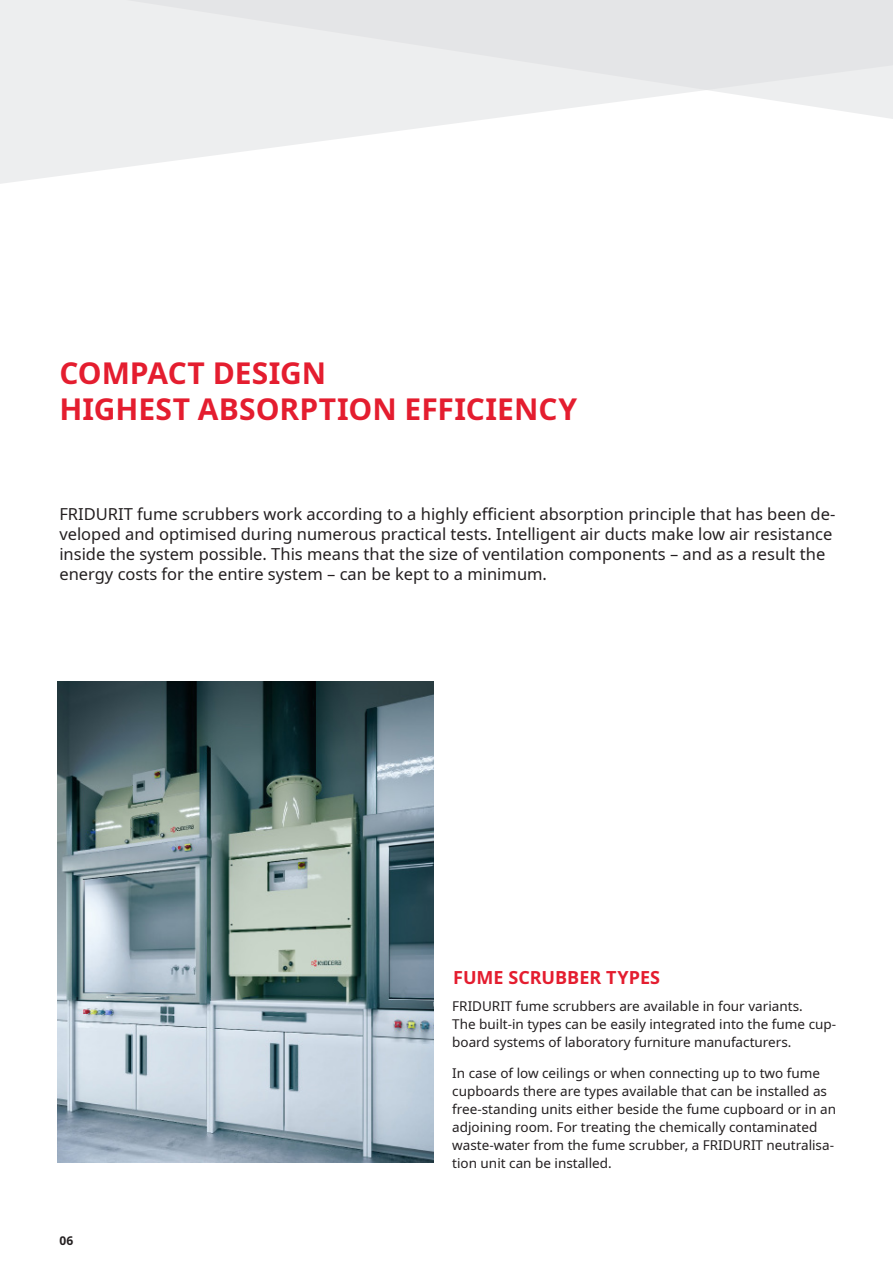
<style>
.page{position:relative;width:893px;height:1263px;background:#fff}
.page>*{position:absolute;margin:0;border:0;box-sizing:border-box;transform-origin:0 0}
.Title2_bold{font:700 30px "Noto Sans";color:#e41d2f}
.Headline{font:700 18px "Noto Sans";color:#e41d2f}
.Introduction_book{font:16.5px/19.8px "Noto Sans";color:#231f20}
.t1{font:13.5px/18px "Noto Sans";color:#231f20}
.t2{font:700 12px "Noto Sans";color:#231f20}
</style>
<div class="page">
<svg style="left:0;top:0;width:893px;height:184px;fill:#edeeef"></svg>
<img style="left:57px;top:681px;width:377px;height:481px">
<p class="Title2_bold" style="left:60px;top:351px;width:268px">COMPACT DESIGN</p>
<p class="Title2_bold" style="left:60px;top:387px;width:519px">HIGHEST ABSORPTION EFFICIENCY</p>
<p class="Introduction_book" style="left:59px;top:505px;width:777px">FRIDURIT fume scrubbers work according to a highly efficient absorption principle that has been de&shy;veloped and optimised during numerous practical tests. Intelligent air ducts make low air resistance inside the system possible. This means that the size of ventilation components – and as a result the energy costs for the entire system – can be kept to a minimum.</p>
<p class="t2" style="left:60px;top:1232px;width:15px">06</p>
<p class="Headline" style="left:453px;top:964px;width:208px">FUME SCRUBBER TYPES</p>
<p class="t1" style="left:452px;top:997px;width:352px">FRIDURIT fume scrubbers are available in four variants.</p>
<p class="t1" style="left:452px;top:1015px;width:385px">The built-in types can be easily integrated into the fume cup&shy;board systems of laboratory furniture manufacturers.</p>
<p class="t1" style="left:452px;top:1065px;width:385px">In case of low ceilings or when connecting up to two fume cupboards there are types available that can be installed as free-standing units either beside the fume cupboard or in an adjoining room. For treating the chemically contaminated waste-water from the fume scrubber, a FRIDURIT neutralisa&shy;tion unit can be installed.</p>
</div>
